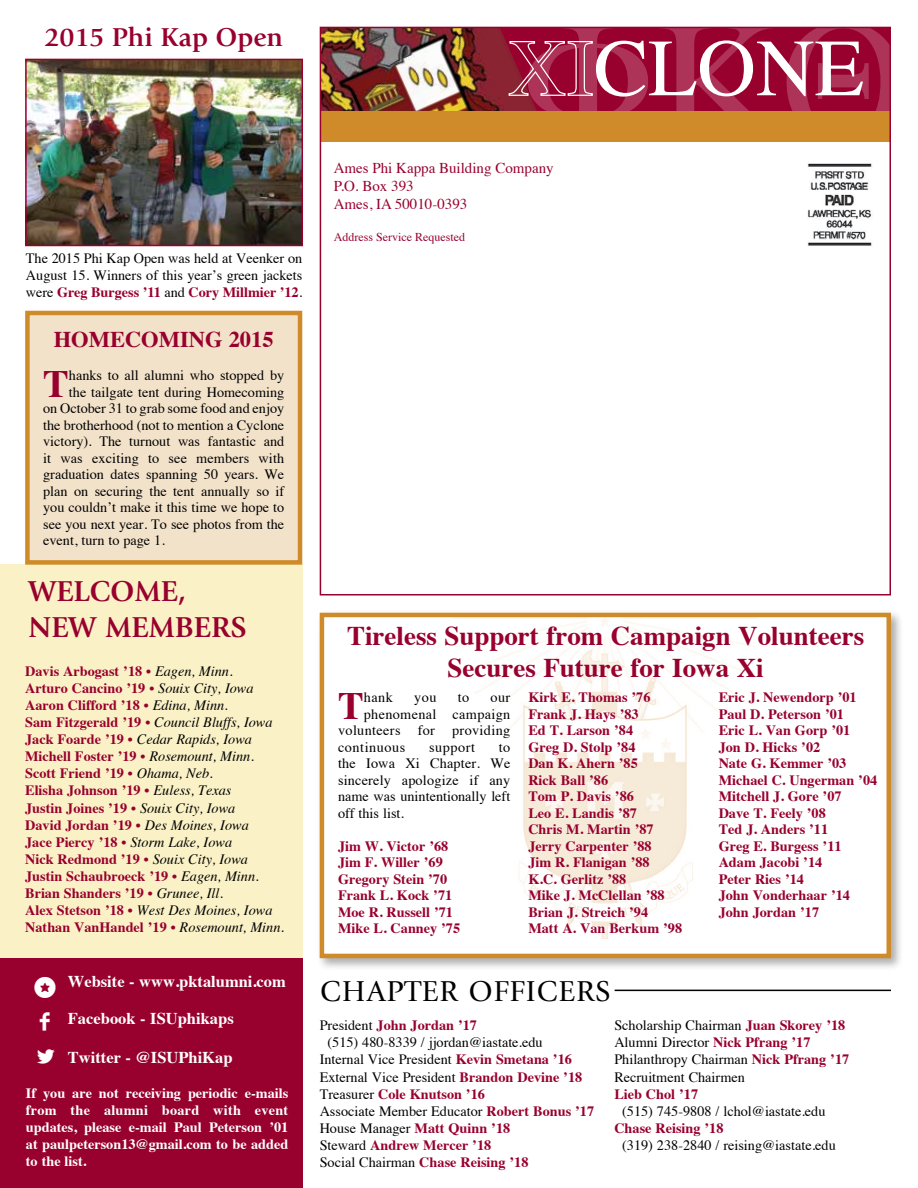
<style>
.page{position:relative;width:918px;height:1188px;background:#fff}
.page>*{position:absolute;margin:0;border:0;box-sizing:border-box;transform-origin:0 0}
.t1{font:81px "Times";color:#fff}
.t2{font:700 38.7px "Times";color:#98002e}
.t3{font:700 30px/36px "Giovanni Std";color:#98002e}
.t4{font:30px "Giovanni Std";letter-spacing:.035em;color:#000}
.t5{font:30px/34.5px "Socialico";color:#fff}
.t6{font:700 27px/32.4px "Times";color:#98002e;text-align:center}
.t7{font:700 27px "Giovanni Std";color:#98002e}
.t8{font:700 22.5px "Times";color:#98002e}
.t9{font:700 16.5px/36.3px "Times";color:#fff}
.t10{font:15px/18px "Times";color:#98002e}
.t11{font:700 14.25px/16.5px "Times";color:#98002e}
.t12{font:14.25px/17.1px "Times";color:#000;text-align:justify}
.t13{font:700 14.25px/17.1px "Times";color:#fff;text-align:justify}
.t14{font:14.25px "Times";letter-spacing:.025em;color:#000}
.t15{font:14.25px "Times";letter-spacing:.035em;color:#000}
.t16{font:14.25px "Times";letter-spacing:.04em;color:#000}
.t17{font:12px "Times";color:#98002e}
.s1{font-weight:700;color:#98002e}
.s2{font-weight:400;font-style:italic;color:#000}
.s3{font-weight:400;color:#000}
</style>
<div class="page">
<div style="left:0;top:565px;width:302px;height:396px;background:#faf1c6"></div>
<img style="left:323px;top:30px;width:185px;height:82px">
<div style="left:320px;top:112px;width:571px;height:31px;background:#cf8b2a"></div>
<div style="left:321px;top:142px;width:570px;height:26px;background:#fff"></div>
<img style="left:808px;top:163px;width:64px;height:83px">
<div style="left:316px;top:609px;width:588px;height:362px;background:#000;opacity:.33"></div>
<div style="left:322px;top:615px;width:567px;height:341px;background:#fff"></div>
<img style="left:454px;top:618px;width:303px;height:321px">
<div style="left:320px;top:613px;width:571px;height:345px;border:4px solid #cf8b2a"></div>
<img style="left:28px;top:62px;width:272px;height:181px">
<div style="left:25px;top:59px;width:278px;height:187px;border:2px solid #98002e"></div>
<div style="left:0;top:958px;width:302px;height:230px;background:#98002e"></div>
<hr style="left:615px;top:990px;width:276px;height:1px;background:#000">
<div style="left:27px;top:313px;width:273px;height:249px;background:#f3e2ca"></div>
<div style="left:25px;top:311px;width:277px;height:254px;border:4px solid #cf8b2a"></div>
<svg style="left:508px;top:26px;width:140px;height:86px;background:#9e143b"></svg>
<svg style="left:659px;top:26px;width:232px;height:115px"></svg>
<h3 class="t7" style="left:44px;top:21px;width:240px">2015 Phi Kap Open</h3>
<h1 class="t1" style="left:594px;top:-8px;width:272px">CLONE</h1>
<p class="t12" style="left:26px;top:249px;width:278px">The 2015 Phi Kap Open was held at Veenker on August 15. Winners of this year’s green jackets were <span class="s1">Greg Burgess ’11</span> and <span class="s1">Cory Millmier ’12</span>.</p>
<h3 class="t8" style="left:54px;top:318px;width:221px">HOMECOMING 2015</h3>
<h2 class="t2" style="left:43px;top:347px;width:27px">T</h2>
<p class="t12" style="left:69px;top:366px;width:217px">hanks to all alumni who stopped by</p>
<p class="t12" style="left:69px;top:382px;width:217px">the tailgate tent during Homecoming</p>
<p class="t12" style="left:43px;top:399px;width:243px">on October 31 to grab some food and enjoy</p>
<p class="t12" style="left:43px;top:415px;width:243px">the brotherhood (not to mention a Cyclone</p>
<p class="t12" style="left:43px;top:432px;width:243px">victory). The turnout was fantastic and</p>
<p class="t12" style="left:43px;top:448px;width:243px">it was exciting to see members with</p>
<p class="t12" style="left:43px;top:465px;width:243px">graduation dates spanning 50 years. We</p>
<p class="t12" style="left:43px;top:481px;width:243px">plan on securing the tent annually so if</p>
<p class="t12" style="left:43px;top:498px;width:243px">you couldn’t make it this time we hope to</p>
<p class="t12" style="left:43px;top:514px;width:243px">see you next year. To see photos from the</p>
<p class="t12" style="left:43px;top:531px;width:123px">event, turn to page 1.</p>
<h3 class="t3" style="left:29px;top:574px;width:220px">WELCOME,<br>NEW MEMBERS</h3>
<p class="t11" style="left:25px;top:661px;width:260px;line-height:17.1px">Davis Arbogast ’18 • <span class="s2">Eagen, Minn.<br></span>Arturo Cancino ’19 • <span class="s2">Souix City, Iowa </span>Aaron Clifford ’18 • <span class="s2">Edina, Minn.<br></span>Sam Fitzgerald ’19 • <span class="s2">Council Bluffs, Iowa </span>Jack Foarde ’19 • <span class="s2">Cedar Rapids, Iowa </span>Michell Foster ’19 • <span class="s2">Rosemount, Minn.<br></span>Scott Friend ’19 • <span class="s2">Ohama, Neb.<br></span>Elisha Johnson ’19 • <span class="s2">Euless, Texas<br></span>Justin Joines ’19 • <span class="s2">Souix City, Iowa<br></span>David Jordan ’19 • <span class="s2">Des Moines, Iowa<br></span>Jace Piercy ’18 • <span class="s2">Storm Lake, Iowa<br></span>Nick Redmond ’19 • <span class="s2">Souix City, Iowa </span>Justin Schaubroeck ’19 • <span class="s2">Eagen, Minn.<br></span>Brian Shanders ’19 • <span class="s2">Grunee, Ill.<br></span>Alex Stetson ’18 • <span class="s2">West Des Moines, Iowa </span>Nathan VanHandel ’19 • <span class="s2">Rosemount, Minn.</span></p>
<p class="t9" style="left:68px;top:962px;width:220px">Website - www.pktalumni.com<br>Facebook - ISUphikaps</p>
<p class="t9" style="left:68px;top:1038px;width:166px">Twitter - @ISUPhiKap</p>
<p class="t13" style="left:26px;top:1083px;width:264px">If you are not receiving periodic e-mails from the alumni board with event updates, please e-mail Paul Peterson ’01 at paulpeterson13@gmail.com to be added to the list.</p>
<h3 class="t5" style="left:33px;top:970px;width:25px">-<br>F<br>L</h3>
<p class="t10" style="left:334px;top:158px;width:222px">Ames Phi Kappa Building Company<br>P.O. Box 393<br>Ames, IA 50010-0393</p>
<p class="t17" style="left:334px;top:226px;width:133px">Address Service Requested</p>
<h3 class="t6" style="left:347px;top:616px;width:519px">Tireless Support from Campaign Volunteers<br>Secures Future for Iowa Xi</h3>
<h2 class="t2" style="left:338px;top:668px;width:27px">T</h2>
<p class="t12" style="left:364px;top:688px;width:31px">hank</p>
<p class="t12" style="left:414px;top:688px;width:24px">you</p>
<p class="t12" style="left:458px;top:688px;width:13px">to</p>
<p class="t12" style="left:490px;top:688px;width:21px">our</p>
<p class="t14" style="left:364px;top:700px;width:148px">phenomenal campaign</p>
<p class="t14" style="left:338px;top:717px;width:174px">volunteers for providing</p>
<p class="t15" style="left:338px;top:733px;width:69px">continuous</p>
<p class="t16" style="left:429px;top:733px;width:47px">support</p>
<p class="t12" style="left:338px;top:737px;width:174px;line-height:16.5px;text-indent:161px">to the Iowa Xi Chapter. We sincerely apologize if any name was unintentionally left off this list.</p>
<p class="t11" style="left:338px;top:836px;width:124px">Jim W. Victor ’68<br>Jim F. Willer ’69<br>Gregory Stein ’70<br>Frank L. Kock ’71<br>Moe R. Russell ’71<br>Mike L. Canney ’75</p>
<p class="t11" style="left:528px;top:688px;width:155px">Kirk E. Thomas ’76<br>Frank J. Hays ’83<br>Ed T. Larson ’84<br>Greg D. Stolp ’84<br>Dan K. Ahern ’85<br>Rick Ball ’86<br>Tom P. Davis ’86<br>Leo E. Landis ’87<br>Chris M. Martin ’87<br>Jerry Carpenter ’88<br>Jim R. Flanigan ’88<br>K.C. Gerlitz ’88<br>Mike J. McClellan ’88<br>Brian J. Streich ’94<br>Matt A. Van Berkum ’98</p>
<p class="t11" style="left:719px;top:688px;width:160px">Eric J. Newendorp ’01<br>Paul D. Peterson ’01<br>Eric L. Van Gorp ’01<br>Jon D. Hicks ’02<br>Nate G. Kemmer ’03<br>Michael C. Ungerman ’04<br>Mitchell J. Gore ’07<br>Dave T. Feely ’08<br>Ted J. Anders ’11<br>Greg E. Burgess ’11<br>Adam Jacobi ’14<br>Peter Ries ’14<br>John Vonderhaar ’14<br>John Jordan ’17</p>
<h3 class="t4" style="left:320px;top:974px;width:292px">CHAPTER OFFICERS</h3>
<p class="t11" style="left:320px;top:1016px;width:159px"><span class="s3">President</span> John Jordan ’17</p>
<p class="t12" style="left:328px;top:1033px;width:217px">(515) 480-8339 / jjordan@iastate.edu</p>
<p class="t12" style="left:320px;top:1050px;width:254px">Internal Vice President <span class="s1">Kevin Smetana ’16</span></p>
<p class="t12" style="left:320px;top:1067px;width:264px">External Vice President <span class="s1">Brandon Devine ’18</span></p>
<p class="t11" style="left:320px;top:1084px;width:167px"><span class="s3">Treasurer</span> Cole Knutson ’16</p>
<p class="t12" style="left:320px;top:1101px;width:276px">Associate Member Educator <span class="s1">Robert Bonus ’17</span></p>
<p class="t12" style="left:320px;top:1118px;width:192px">House Manager <span class="s1">Matt Quinn ’18</span></p>
<p class="t11" style="left:320px;top:1135px;width:173px"><span class="s3">Steward</span> Andrew Mercer ’18</p>
<p class="t11" style="left:320px;top:1152px;width:210px"><span class="s3">Social Chairman</span> Chase Reising ’18</p>
<p class="t12" style="left:614px;top:1016px;width:236px;text-align:left">Scholarship Chairman <span class="s1">Juan Skorey ’18<br></span>Alumni Director <span class="s1">Nick Pfrang ’17<br></span>Philanthropy Chairman <span class="s1">Nick Pfrang ’17<br></span>Recruitment Chairmen</p>
<p class="t11" style="left:614px;top:1084px;width:85px">Lieb Chol ’17</p>
<p class="t12" style="left:622px;top:1101px;width:205px">(515) 745-9808 / lchol@iastate.edu</p>
<p class="t11" style="left:614px;top:1118px;width:111px">Chase Reising ’18</p>
<p class="t12" style="left:622px;top:1135px;width:215px">(319) 238-2840 / reising@iastate.edu</p>
</div>
